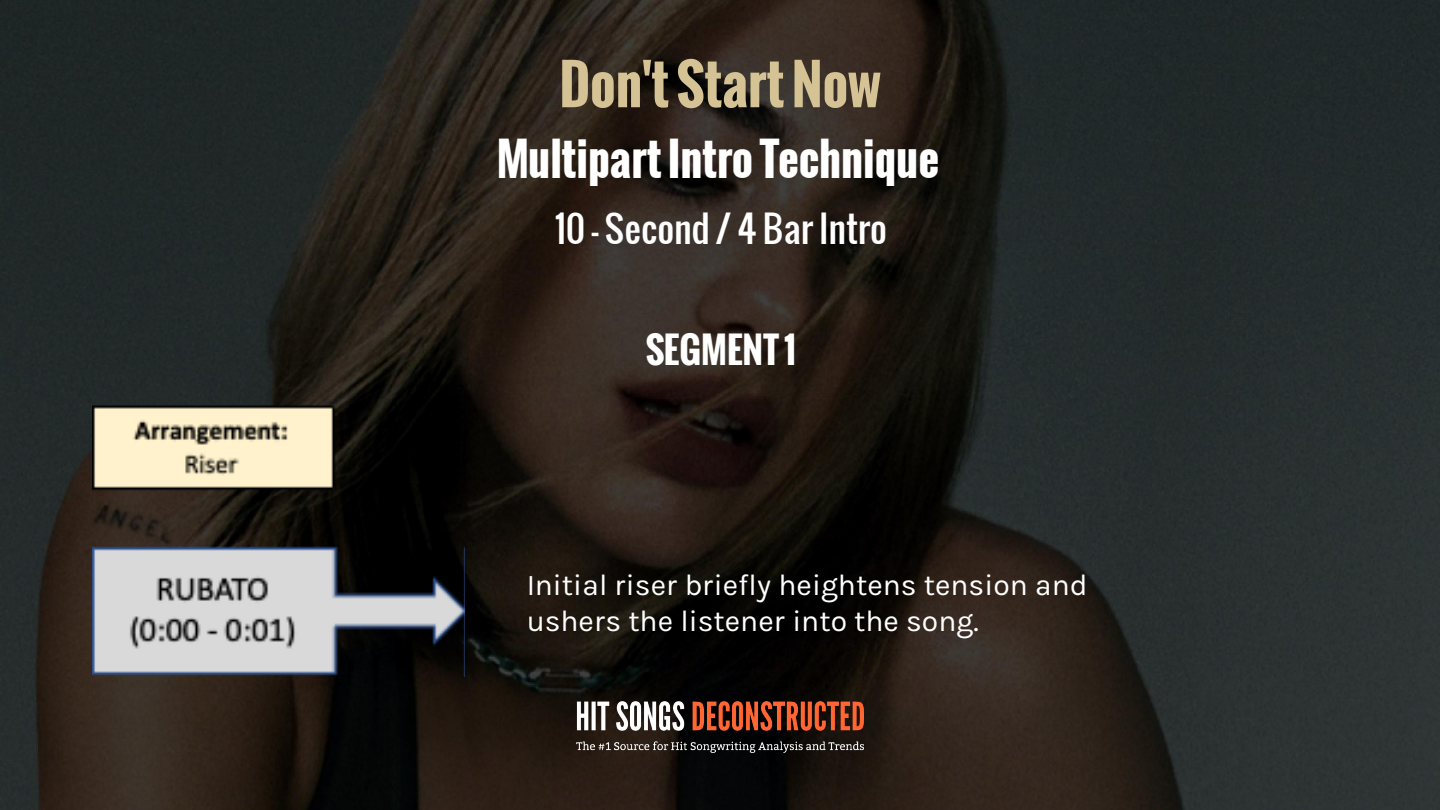
<style>
.page{position:relative;width:1440px;height:810px;background:#fff}
.page>*{position:absolute;margin:0;border:0;box-sizing:border-box;transform-origin:0 0}
.t1{font:700 54px "Oswald";color:#d5c295}
.t2{font:700 45px "Oswald";color:#fff}
.t3{font:36px "Oswald";color:#fff}
.t4{font:700 36px "Oswald";color:#fff}
.t5{font:30px/36px "Karla";color:#fff}
</style>
<div class="page">
<img style="left:0;top:0;width:1440px;height:810px">
<img style="left:92px;top:349px;width:373px;height:327px">
<img style="left:577px;top:701px;width:287px;height:51px">
<h1 class="t1" style="left:559px;top:44px;width:323px">Don't Start Now</h1>
<h2 class="t2" style="left:496px;top:125px;width:444px">Multipart Intro Technique</h2>
<p class="t3" style="left:554px;top:201px;width:334px">10 - Second / 4 Bar Intro</p>
<p class="t4" style="left:645px;top:322px;width:153px">SEGMENT 1</p>
<p class="t5" style="left:526px;top:567px;width:563px">Initial riser briefly heightens tension and ushers the listener into the song.</p>
</div>
